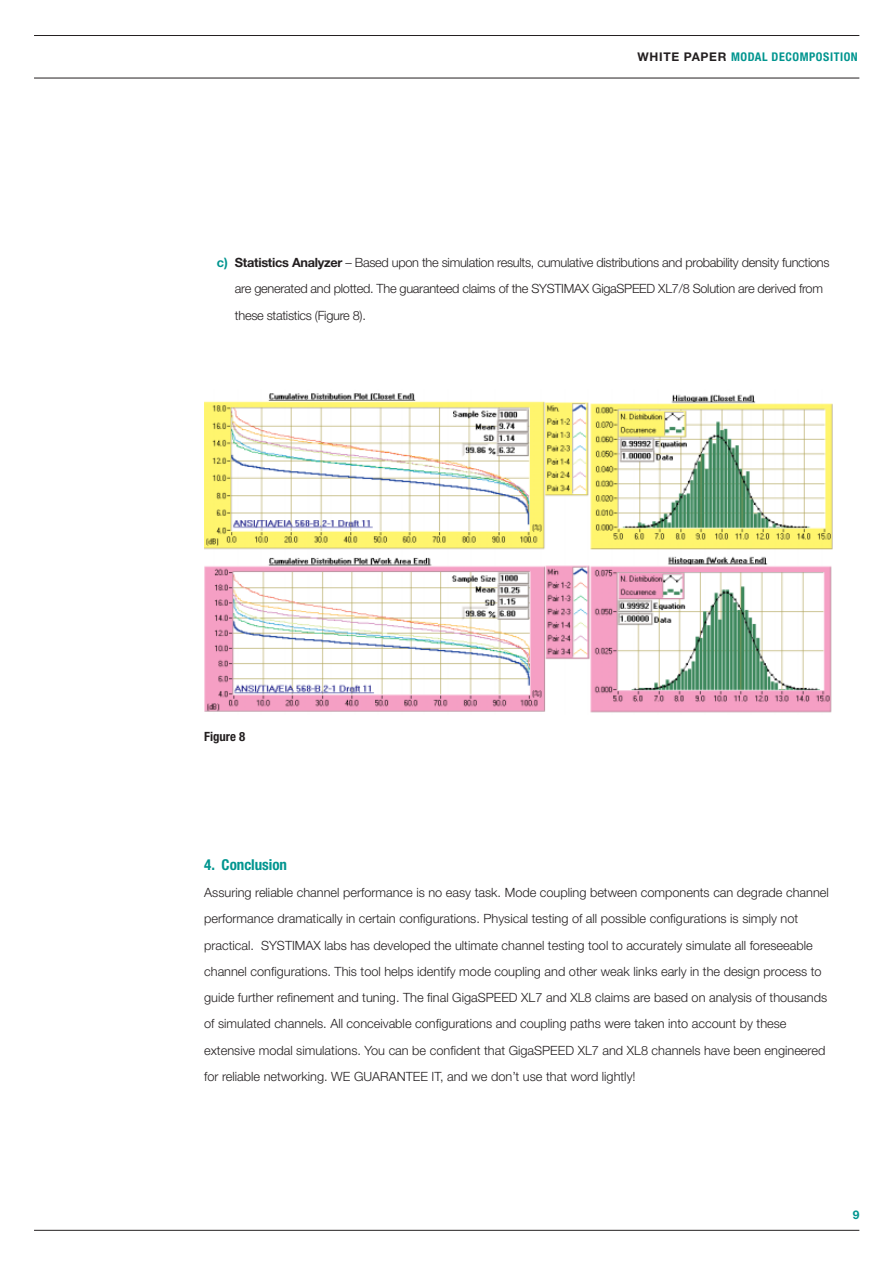
<style>
.page{position:relative;width:893px;height:1263px;background:#fff}
.page>*{position:absolute;margin:0;border:0;box-sizing:border-box;transform-origin:0 0}
.t1{font:700 condensed 15px "Helvetica Neue";color:#00958f}
.t2{font:300 12.75px/26.2px "Helvetica Neue";color:#231f20}
.t3{font:300 12.75px/26.2px "Helvetica Neue";letter-spacing:-.02em;color:#231f20}
.t4{font:700 condensed 12.75px "Helvetica Neue";color:#231f20}
.t5{font:700 condensed 12px "Helvetica Neue";letter-spacing:.05em;color:#00958f}
.t6{font:700 12px "Helvetica Neue";color:#00958f}
.s1{font-stretch:normal;color:#231f20}
.s2{font-weight:700;color:#00958f}
.s3{font-weight:700}
</style>
<div class="page">
<hr style="left:34px;top:1230px;width:825px;height:1px;background:#231f20">
<hr style="left:34px;top:35px;width:825px;height:1px;background:#231f20">
<hr style="left:34px;top:78px;width:825px;height:1px;background:#231f20">
<img style="left:204px;top:393px;width:628px;height:320px">
<p class="t5" style="left:637px;top:53px;width:222px"><span class="s1">WHITE PAPER</span> MODAL DECOMPOSITION</p>
<p class="t3" style="left:235px;top:251px;width:596px;text-indent:-18px"><span class="s2">c)</span> <span class="s3">Statistics Analyzer</span> – Based upon the simulation results, cumulative distributions and probability density functions are generated and plotted. The guaranteed claims of the SYSTIMAX GigaSPEED XL7/8 Solution are derived from these statistics (Figure 8).</p>
<p class="t4" style="left:204px;top:732px;width:43px">Figure 8</p>
<p class="t1" style="left:204px;top:860px;width:84px">4. Conclusion</p>
<p class="t2" style="left:204px;top:881px;width:626px">Assuring reliable channel performance is no easy task. Mode coupling between components can degrade channel performance dramatically in certain configurations. Physical testing of all possible configurations is simply not practical. SYSTIMAX labs has developed the ultimate channel testing tool to accurately simulate all foreseeable channel configurations. This tool helps identify mode coupling and other weak links early in the design process to guide further refinement and tuning. The final GigaSPEED XL7 and XL8 claims are based on analysis of thousands of simulated channels. All conceivable configurations and coupling paths were taken into account by these extensive modal simulations. You can be confident that GigaSPEED XL7 and XL8 channels have been engineered for reliable networking. WE GUARANTEE IT, and we don’t use that word lightly!</p>
<p class="t6" style="left:852px;top:1210px;width:8px">9</p>
</div>
